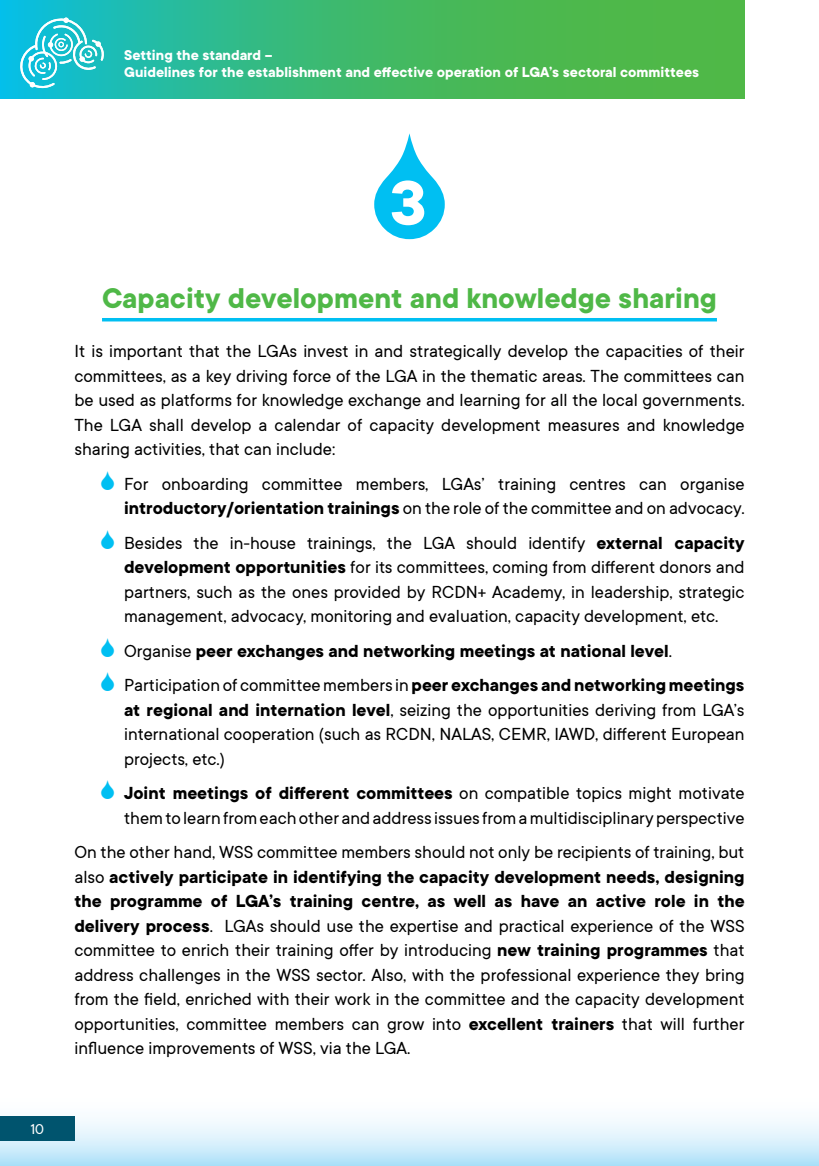
<style>
.page{position:relative;width:819px;height:1166px;background:#fff}
.page>*{position:absolute;margin:0;border:0;box-sizing:border-box;transform-origin:0 0}
.t1{font:700 70px "TT Commons";color:#fff}
.NASLOV{font:700 31.5px "TT Commons";color:#4fb847}
.t2{font:19.25px/24.5px "TT Commons";color:#000;text-align:justify}
.t3{font:700 19.25px "TT Commons";color:#000}
.t4{font:700 15.75px/17.5px "TT Commons";color:#fff}
.t5{font:15.75px "TT Commons";color:#fff}
.s1{font-weight:700}
.s2{font-weight:400}
</style>
<div class="page">
<div style="left:0;top:1091px;width:819px;height:75px;background:linear-gradient(to bottom,#fff,#bbe5f9)"></div>
<svg style="left:0;top:0;width:744px;height:98px;background:#3cb970"></svg>
<div style="left:0;top:1116px;width:74px;height:25px;background:#00546e"></div>
<svg style="left:19px;top:18px;width:85px;height:70px;background:#46cbd7"></svg>
<hr style="left:102px;top:318px;width:615px;height:3px;background:#00bff2">
<svg style="left:374px;top:133px;width:71px;height:106px"></svg>
<p class="t4" style="left:124px;top:46px;width:576px">Setting the standard –<br>Guidelines for the establishment and effective operation of LGA’s sectoral committees</p>
<p class="t5" style="left:30px;top:1121px;width:15px">10</p>
<p class="t1" style="left:390px;top:164px;width:38px">3</p>
<p class="NASLOV" style="left:102px;top:281px;width:616px">Capacity development and knowledge sharing</p>
<p class="t2" style="left:74px;top:339px;width:671px">It is important that the LGAs invest in and strategically develop the capacities of their committees, as a key driving force of the LGA in the thematic areas. The committees can be used as platforms for knowledge exchange and learning for all the local governments.<br>The LGA shall develop a calendar of capacity development measures and knowledge sharing activities, that can include:</p>
<p class="t2" style="left:124px;top:472px;width:622px">For onboarding committee members, LGAs’ training centres can organise <span class="s1">introductory/orientation trainings</span> on the role of the committee and on advocacy.</p>
<p class="t2" style="left:124px;top:531px;width:622px">Besides the in-house trainings, the LGA should identify <span class="s1">external capacity development opportunities</span> for its committees, coming from different donors and partners, such as the ones provided by RCDN+ Academy, in leadership, strategic management, advocacy, monitoring and evaluation, capacity development, etc.</p>
<p class="t3" style="left:124px;top:640px;width:549px"><span class="s2">Organise</span> peer exchanges and networking meetings at national level<span class="s2">.</span></p>
<p class="t2" style="left:124px;top:673px;width:622px">Participation of committee members in <span class="s1">peer exchanges and networking meetings at regional and internation level</span>, seizing the opportunities deriving from LGA’s international cooperation (such as RCDN, NALAS, CEMR, IAWD, different European projects, etc.)</p>
<p class="t2" style="left:124px;top:781px;width:622px"><span class="s1">Joint meetings of different committees</span> on compatible topics might motivate them to learn from each other and address issues from a multidisciplinary perspective</p>
<p class="t2" style="left:74px;top:840px;width:671px">On the other hand, WSS committee members should not only be recipients of training, but also <span class="s1">actively participate in identifying the capacity development needs, designing the programme of LGA’s training centre, as well as have an active role in the delivery process</span>. LGAs should use the expertise and practical experience of the WSS committee to enrich their training offer by introducing <span class="s1">new training programmes</span> that address challenges in the WSS sector. Also, with the professional experience they bring from the field, enriched with their work in the committee and the capacity development opportunities, committee members can grow into <span class="s1">excellent trainers</span> that will further influence improvements of WSS, via the LGA.</p>
</div>
